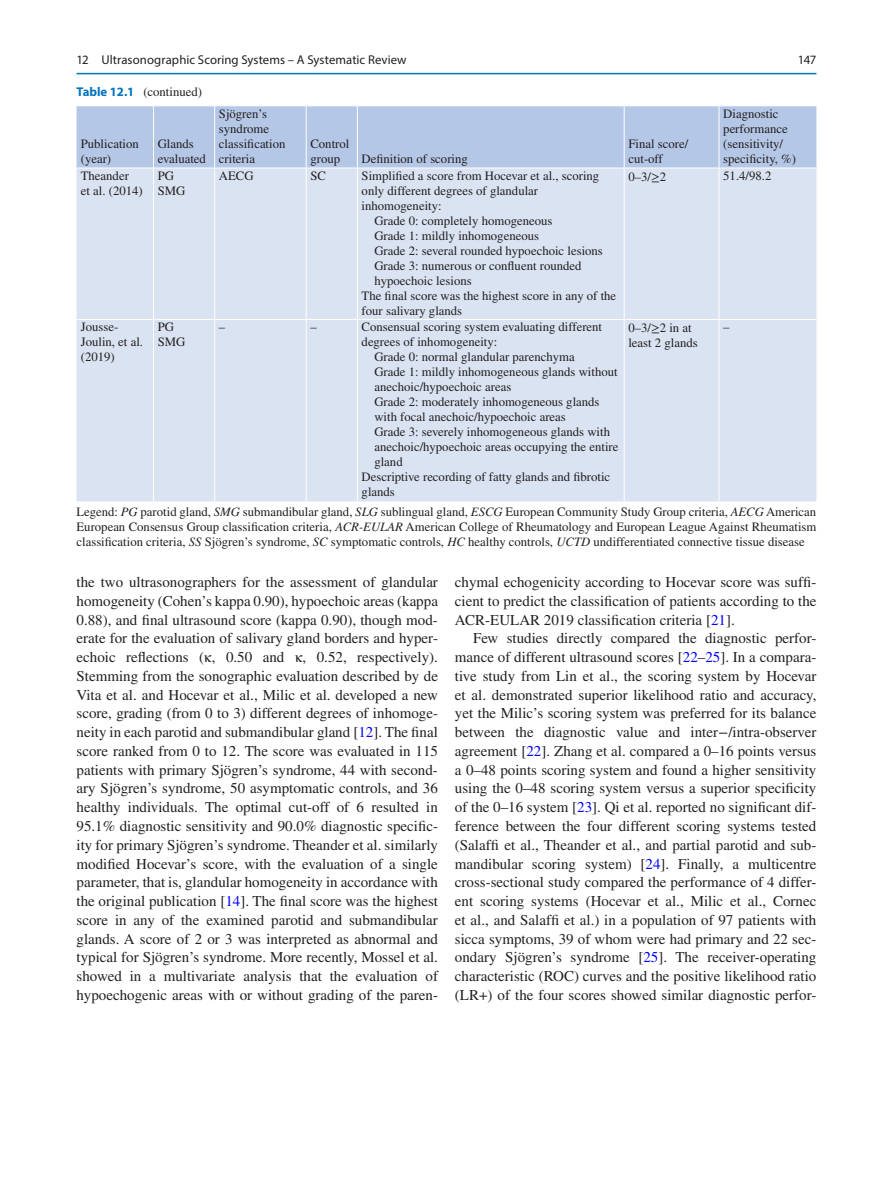
<style>
.page{position:relative;width:893px;height:1187px;background:#fff}
.page>*{position:absolute;margin:0;border:0;box-sizing:border-box;transform-origin:0 0}
.t1{font:15px/18.8px "Times LT Std";color:#231f20;text-align:justify}
.t2{font:12.75px/15px "Times LT Std";color:#231f20}
.t3{font:12.75px "Myriad Pro Regular 3";letter-spacing:.005em;color:#231f20}
.t4{font:12.75px "Myriad Pro";color:#231f20}
.s1{font-family:"Myriad Pro";font-weight:700;color:#0073bc}
.s2{font-family:"STIX General"}
.s3{font-style:italic}
.s4{color:#00f}
</style>
<div class="page">
<div style="left:77px;top:106px;width:739px;height:62px;background:#b5c7e6"></div>
<div style="left:77px;top:169px;width:739px;height:332px;background:#d9e3f2"></div>
<hr style="left:153px;top:106px;width:1px;height:62px;background:#fff">
<hr style="left:214px;top:106px;width:1px;height:62px;background:#fff">
<hr style="left:306px;top:106px;width:1px;height:62px;background:#fff">
<hr style="left:357px;top:106px;width:1px;height:62px;background:#fff">
<hr style="left:624px;top:106px;width:1px;height:62px;background:#fff">
<hr style="left:719px;top:106px;width:1px;height:62px;background:#fff">
<hr style="left:153px;top:168px;width:1px;height:151px;background:#fff">
<hr style="left:214px;top:168px;width:1px;height:151px;background:#fff">
<hr style="left:306px;top:168px;width:1px;height:151px;background:#fff">
<hr style="left:357px;top:168px;width:1px;height:151px;background:#fff">
<hr style="left:624px;top:168px;width:1px;height:151px;background:#fff">
<hr style="left:719px;top:168px;width:1px;height:151px;background:#fff">
<hr style="left:624px;top:319px;width:95px;height:1px;background:#fff">
<hr style="left:357px;top:319px;width:267px;height:1px;background:#fff">
<hr style="left:624px;top:320px;width:1px;height:181px;background:#fff">
<hr style="left:306px;top:319px;width:51px;height:1px;background:#fff">
<hr style="left:357px;top:320px;width:1px;height:181px;background:#fff">
<hr style="left:215px;top:319px;width:91px;height:1px;background:#fff">
<hr style="left:306px;top:320px;width:1px;height:181px;background:#fff">
<hr style="left:153px;top:319px;width:62px;height:1px;background:#fff">
<hr style="left:214px;top:320px;width:1px;height:181px;background:#fff">
<hr style="left:719px;top:319px;width:97px;height:1px;background:#fff">
<hr style="left:719px;top:320px;width:1px;height:181px;background:#fff">
<hr style="left:77px;top:319px;width:76px;height:1px;background:#fff">
<hr style="left:153px;top:320px;width:1px;height:181px;background:#fff">
<hr style="left:77px;top:73px;width:739px;height:1px;background:#0073bc">
<p class="t3" style="left:77px;top:52px;width:332px">12 Ultrasonographic Scoring Systems – A Systematic Review</p>
<p class="t2" style="left:77px;top:85px;width:127px"><span class="s1">Table 12.1</span> (continued)</p>
<p class="t2" style="left:81px;top:136px;width:60px">Publication (year)</p>
<p class="t2" style="left:158px;top:136px;width:50px">Glands evaluated</p>
<p class="t2" style="left:219px;top:106px;width:68px">Sjögren’s syndrome classification criteria</p>
<p class="t2" style="left:310px;top:136px;width:40px">Control group</p>
<p class="t2" style="left:362px;top:151px;width:108px">Definition of scoring</p>
<p class="t2" style="left:81px;top:168px;width:63px">Theander<br>et al. (2014)</p>
<p class="t2" style="left:158px;top:168px;width:29px">PG<br>SMG</p>
<p class="t2" style="left:219px;top:168px;width:36px">AECG</p>
<p class="t2" style="left:310px;top:168px;width:17px">SC</p>
<p class="t2" style="left:362px;top:168px;width:239px">Simplified a score from Hocevar et al., scoring</p>
<p class="t2" style="left:362px;top:183px;width:178px">only different degrees of glandular</p>
<p class="t2" style="left:362px;top:198px;width:82px">inhomogeneity:</p>
<p class="t2" style="left:374px;top:213px;width:180px">Grade 0: completely homogeneous</p>
<p class="t2" style="left:374px;top:228px;width:166px">Grade 1: mildly inhomogeneous</p>
<p class="t2" style="left:374px;top:243px;width:230px">Grade 2: several rounded hypoechoic lesions</p>
<p class="t2" style="left:374px;top:258px;width:209px">Grade 3: numerous or confluent rounded</p>
<p class="t2" style="left:374px;top:273px;width:99px">hypoechoic lesions</p>
<p class="t2" style="left:362px;top:288px;width:256px">The final score was the highest score in any of the</p>
<p class="t2" style="left:362px;top:303px;width:102px">four salivary glands</p>
<p class="t2" style="left:81px;top:319px;width:64px">Jousse-<br>Joulin, et al. (2019)</p>
<p class="t2" style="left:158px;top:319px;width:29px">PG<br>SMG</p>
<p class="t2" style="left:219px;top:319px;width:8px">–</p>
<p class="t2" style="left:310px;top:319px;width:8px">–</p>
<p class="t2" style="left:362px;top:319px;width:242px">Consensual scoring system evaluating different</p>
<p class="t2" style="left:362px;top:334px;width:137px">degrees of inhomogeneity:</p>
<p class="t2" style="left:374px;top:349px;width:202px">Grade 0: normal glandular parenchyma</p>
<p class="t2" style="left:374px;top:364px;width:245px">Grade 1: mildly inhomogeneous glands without</p>
<p class="t2" style="left:374px;top:379px;width:138px">anechoic/hypoechoic areas</p>
<p class="t2" style="left:374px;top:394px;width:227px">Grade 2: moderately inhomogeneous glands</p>
<p class="t2" style="left:374px;top:409px;width:193px">with focal anechoic/hypoechoic areas</p>
<p class="t2" style="left:374px;top:424px;width:237px">Grade 3: severely inhomogeneous glands with</p>
<p class="t2" style="left:374px;top:439px;width:246px">anechoic/hypoechoic areas occupying the entire</p>
<p class="t2" style="left:374px;top:454px;width:30px">gland</p>
<p class="t2" style="left:362px;top:469px;width:250px">Descriptive recording of fatty glands and fibrotic</p>
<p class="t2" style="left:362px;top:484px;width:35px">glands</p>
<p class="t2" style="left:628px;top:136px;width:61px">Final score/ cut-off</p>
<p class="t4" style="left:798px;top:52px;width:20px">147</p>
<p class="t2" style="left:723px;top:106px;width:74px">Diagnostic performance (sensitivity/ specificity, %)</p>
<p class="t2" style="left:628px;top:169px;width:39px">0–3/<span class="s2">≥</span>2</p>
<p class="t2" style="left:723px;top:168px;width:50px">51.4/98.2</p>
<p class="t2" style="left:628px;top:320px;width:71px">0–3/<span class="s2">≥</span>2 in at least 2 glands</p>
<p class="t2" style="left:723px;top:319px;width:8px">–</p>
<p class="t2" style="left:77px;top:504px;width:741px;text-align:justify">Legend: <span class="s3">PG</span> parotid gland, <span class="s3">SMG</span> submandibular gland, <span class="s3">SLG</span> sublingual gland, <span class="s3">ESCG</span> European Community Study Group criteria, <span class="s3">AECG</span> American European Consensus Group classification criteria, <span class="s3">ACR-EULAR</span> American College of Rheumatology and European League Against Rheumatism classification criteria, <span class="s3">SS</span> Sjögren’s syndrome, <span class="s3">SC</span> symptomatic controls, <span class="s3">HC</span> healthy controls, <span class="s3">UCTD</span> undifferentiated connective tissue disease</p>
<p class="t1" style="left:77px;top:572px;width:363px">the two ultrasonographers for the assessment of glandular homogeneity (Cohen’s kappa 0.90), hypoechoic areas (kappa 0.88), and final ultrasound score (kappa 0.90), though mod&shy;erate for the evaluation of salivary gland borders and hyper&shy;echoic reflections (<span class="s2">κ</span>, 0.50 and <span class="s2">κ</span>, 0.52, respectively).<br>Stemming from the sonographic evaluation described by de Vita et al. and Hocevar et al., Milic et al. developed a new score, grading (from 0 to 3) different degrees of inhomoge&shy;neity in each parotid and submandibular gland [<span class="s4">12</span>]. The final score ranked from 0 to 12. The score was evaluated in 115 patients with primary Sjögren’s syndrome, 44 with second&shy;ary Sjögren’s syndrome, 50 asymptomatic controls, and 36 healthy individuals. The optimal cut-off of 6 resulted in 95.1% diagnostic sensitivity and 90.0% diagnostic specific&shy;ity for primary Sjögren’s syndrome. Theander et al. similarly modified Hocevar’s score, with the evaluation of a single parameter, that is, glandular homogeneity in accordance with the original publication [<span class="s4">14</span>]. The final score was the highest score in any of the examined parotid and submandibular glands. A score of 2 or 3 was interpreted as abnormal and typical for Sjögren’s syndrome. More recently, Mossel et al. showed in a multivariate analysis that the evaluation of hypoechogenic areas with or without grading of the paren-</p>
<p class="t1" style="left:455px;top:572px;width:363px">chymal echogenicity according to Hocevar score was suffi&shy;cient to predict the classification of patients according to the ACR-EULAR 2019 classification criteria [<span class="s4">21</span>].</p>
<p class="t1" style="left:455px;top:629px;width:363px;text-indent:18px">Few studies directly compared the diagnostic perfor&shy;mance of different ultrasound scores [<span class="s4">22</span>–<span class="s4">25</span>]. In a compara&shy;tive study from Lin et al., the scoring system by Hocevar et al. demonstrated superior likelihood ratio and accuracy, yet the Milic’s scoring system was preferred for its balance between the diagnostic value and inter<span class="s2">−</span>/intra-observer agreement [<span class="s4">22</span>]. Zhang et al. compared a 0–16 points versus a 0–48 points scoring system and found a higher sensitivity using the 0–48 scoring system versus a superior specificity of the 0–16 system [<span class="s4">23</span>]. Qi et al. reported no significant dif&shy;ference between the four different scoring systems tested (Salaffi et al., Theander et al., and partial parotid and sub&shy;mandibular scoring system) [<span class="s4">24</span>]. Finally, a multicentre cross-sectional study compared the performance of 4 differ&shy;ent scoring systems (Hocevar et al., Milic et al., Cornec et al., and Salaffi et al.) in a population of 97 patients with sicca symptoms, 39 of whom were had primary and 22 sec&shy;ondary Sjögren’s syndrome [<span class="s4">25</span>]. The receiver-operating characteristic (ROC) curves and the positive likelihood ratio (LR+) of the four scores showed similar diagnostic perfor-</p>
</div>
